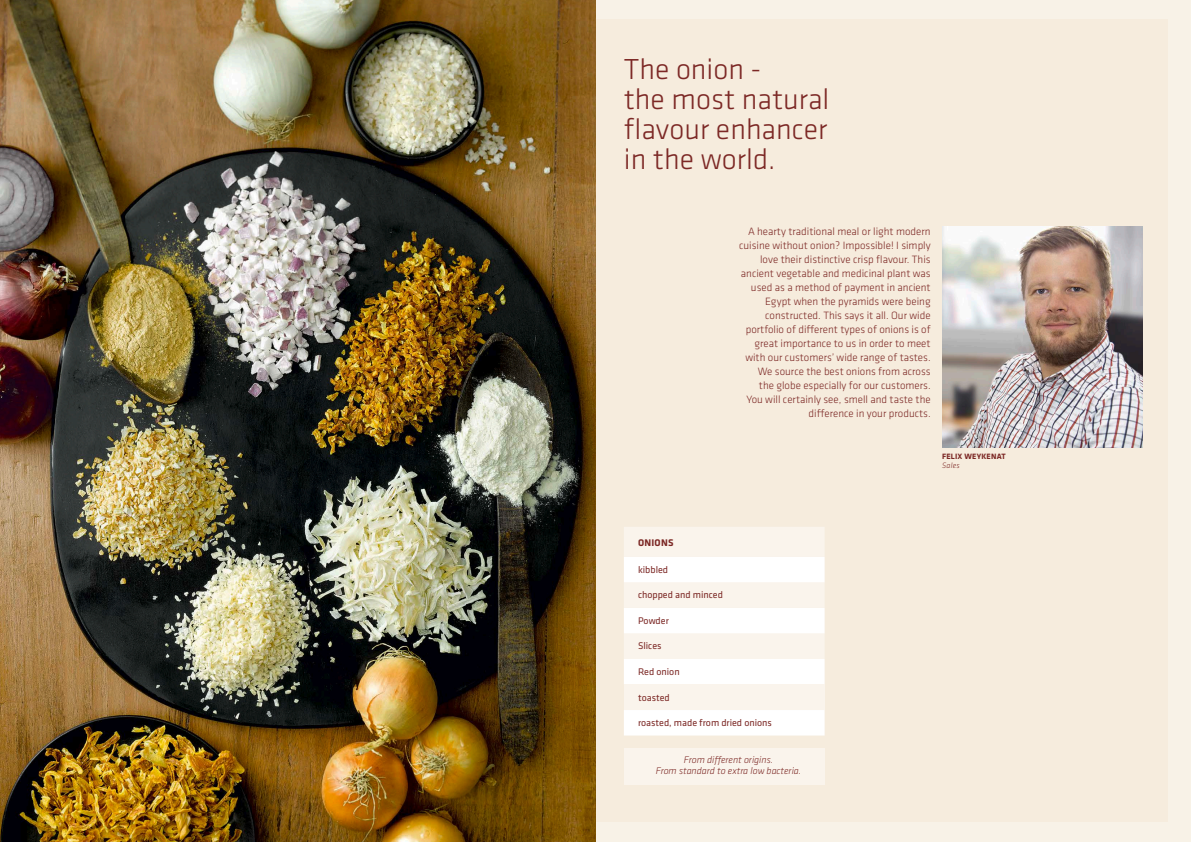
<style>
.page{position:relative;width:1191px;height:842px;background:#fff}
.page>*{position:absolute;margin:0;border:0;box-sizing:border-box;transform-origin:0 0}
.t1{font:300 30px/30px "Klavika Basic";color:#7c2825}
.t2{font:300 11px/14px "Klavika Basic";color:#7c2825;text-align:right}
.t3{font:10px "Klavika Basic";color:#7c2825}
.t4{font:italic 300 10px/11px "Klavika Basic";color:#7c2825;text-align:center}
.t5{font:700 10px "Klavika Basic";letter-spacing:.025em;color:#7c2825}
.t6{font:700 8px "Klavika Basic";letter-spacing:.025em;color:#7c2825}
.t7{font:italic 300 8px "Klavika Basic";letter-spacing:.025em;color:#7c2825}
</style>
<div class="page">
<div style="left:595px;top:0;width:596px;height:842px;background:#f8f2e7"></div>
<div style="left:595px;top:20px;width:573px;height:802px;background:#f6ecdd"></div>
<div style="left:624px;top:748px;width:200px;height:37px;background:#faf4ec"></div>
<svg style="left:624px;top:527px;width:200px;height:208px"></svg>
<div style="left:624px;top:684px;width:200px;height:26px;background:#faf4ec"></div>
<img style="left:0;top:0;width:595px;height:842px">
<img style="left:942px;top:227px;width:200px;height:221px">
<h1 class="t1" style="left:624px;top:54px;width:207px">The onion -<br>the most natural flavour enhancer in the world.</h1>
<p class="t2" style="left:739px;top:224px;width:193px">A hearty traditional meal or light modern cuisine without onion? Impossible! I simply love their distinctive crisp flavour. This ancient vegetable and medicinal plant was used as a method of payment in ancient Egypt when the pyramids were being constructed. This says it all. Our wide portfolio of different types of onions is of great importance to us in order to meet with our customers’ wide range of tastes.<br>We source the best onions from across<br>the globe especially for our customers.<br>You will certainly see, smell and taste the difference in your products.</p>
<p class="t6" style="left:942px;top:451px;width:65px">FELIX WEYKENAT</p>
<p class="t7" style="left:942px;top:461px;width:19px">Sales</p>
<p class="t5" style="left:638px;top:535px;width:37px">ONIONS</p>
<p class="t3" style="left:638px;top:563px;width:32px">kibbled</p>
<p class="t3" style="left:638px;top:589px;width:86px">chopped and minced</p>
<p class="t3" style="left:638px;top:614px;width:32px">Powder</p>
<p class="t3" style="left:638px;top:640px;width:25px">Slices</p>
<p class="t3" style="left:638px;top:665px;width:43px">Red onion</p>
<p class="t3" style="left:638px;top:691px;width:33px">toasted</p>
<p class="t3" style="left:638px;top:716px;width:135px">roasted, made from dried onions</p>
<p class="t4" style="left:655px;top:754px;width:147px">From different origins.<br>From standard to extra low bacteria.</p>
</div>
